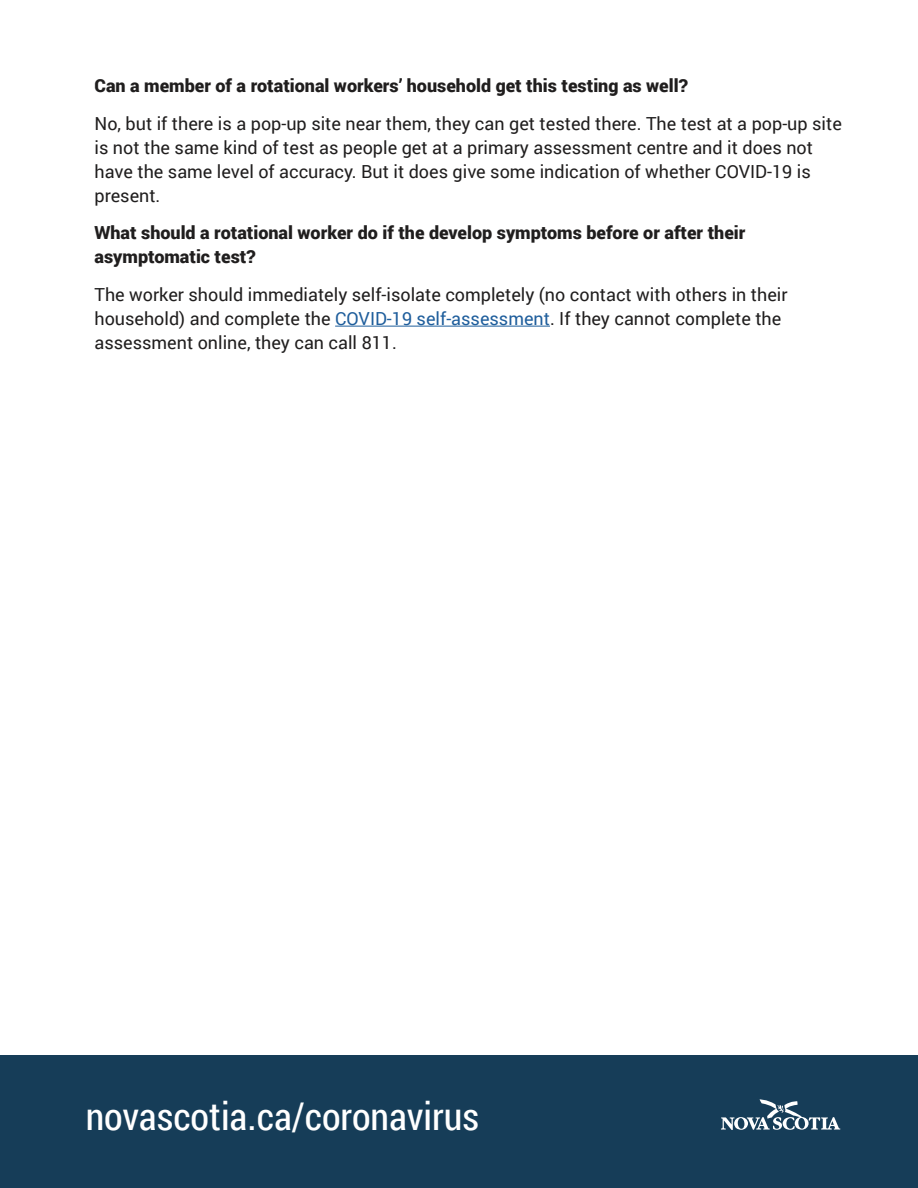
<style>
.page{position:relative;width:918px;height:1188px;background:#fff}
.page>*{position:absolute;margin:0;border:0;box-sizing:border-box;transform-origin:0 0}
.t1{font:38.25px "Roboto Condensed";color:#fff}
.t2{font:18px/24px "Roboto";color:#201e1e}
.t3{font:900 18px/24px "Roboto";color:#201e1e}
.s1{color:#1f5e9c}
</style>
<div class="page">
<div style="left:0;top:1055px;width:918px;height:133px;background:#163d58"></div>
<svg style="left:721px;top:1099px;width:119px;height:31px"></svg>
<hr style="left:335px;top:326px;width:215px;height:1px;background:#1f5e9c">
<p class="t3" style="left:95px;top:73px;width:595px">Can a member of a rotational workers’ household get this testing as well?</p>
<p class="t2" style="left:95px;top:111px;width:749px">No, but if there is a pop-up site near them, they can get tested there. The test at a pop-up site is not the same kind of test as people get at a primary assessment centre and it does not have the same level of accuracy. But it does give some indication of whether COVID-19 is present.</p>
<p class="t3" style="left:95px;top:220px;width:653px">What should a rotational worker do if the develop symptoms before or after their asymptomatic test?</p>
<p class="t2" style="left:95px;top:282px;width:695px">The worker should immediately self-isolate completely (no contact with others in their household) and complete the <span class="s1">COVID-19 self-assessment</span>. If they cannot complete the assessment online, they can call 811.</p>
<h1 class="t1" style="left:86px;top:1090px;width:395px">novascotia.ca/coronavirus</h1>
</div>
